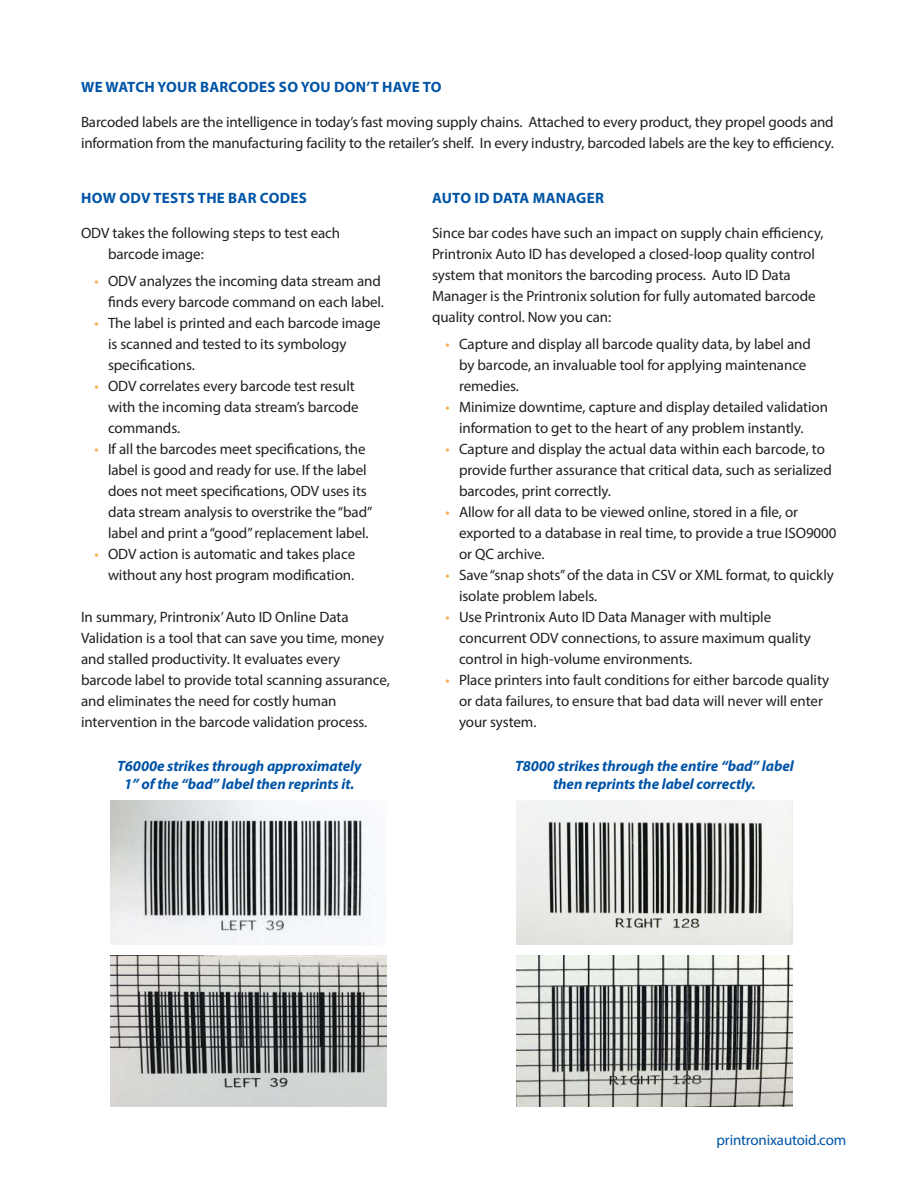
<style>
.page{position:relative;width:918px;height:1188px;background:#fff}
.page>*{position:absolute;margin:0;border:0;box-sizing:border-box;transform-origin:0 0}
.t1{font:15px/21px "Myriad Pro";letter-spacing:-.005em;color:#221f1f}
.t2{font:italic 700 15px/18px "Myriad Pro";letter-spacing:-.005em;color:#0054a6;text-align:center}
.t3{font:700 15px "Myriad Pro";letter-spacing:.02em;color:#0054a6}
.t4{font:15px "Myriad Pro";letter-spacing:-.01em;color:#0054a6}
.s1{color:#f4ac49}
</style>
<div class="page">
<img style="left:516px;top:956px;width:277px;height:151px">
<img style="left:516px;top:800px;width:277px;height:145px">
<img style="left:110px;top:956px;width:277px;height:151px">
<img style="left:110px;top:800px;width:268px;height:145px">
<p class="t3" style="left:81px;top:81px;width:362px">WE WATCH YOUR BARCODES SO YOU DON’T HAVE TO</p>
<p class="t1" style="left:81px;top:112px;width:755px">Barcoded labels are the intelligence in today’s fast moving supply chains. Attached to every product, they propel goods and information from the manufacturing facility to the retailer’s shelf. In every industry, barcoded labels are the key to efficiency.</p>
<p class="t3" style="left:81px;top:192px;width:227px">HOW ODV TESTS THE BAR CODES</p>
<p class="t1" style="left:108px;top:223px;width:234px;text-indent:-27px">ODV takes the following steps to test each barcode image:</p>
<p class="t1" style="left:94px;top:272px;width:291px;text-align:right"><span class="s1">•</span> ODV analyzes the incoming data stream and finds every barcode command on each label.</p>
<p class="t1" style="left:108px;top:314px;width:274px;text-indent:-14px"><span class="s1">•</span> The label is printed and each barcode image is scanned and tested to its symbology specifications.</p>
<p class="t1" style="left:108px;top:377px;width:252px;text-indent:-14px"><span class="s1">•</span> ODV correlates every barcode test result with the incoming data stream’s barcode commands.</p>
<p class="t1" style="left:108px;top:440px;width:266px;text-indent:-14px"><span class="s1">•</span> If all the barcodes meet specifications, the label is good and ready for use. If the label does not meet specifications, ODV uses its data stream analysis to overstrike the “bad” label and print a “good” replacement label.</p>
<p class="t1" style="left:94px;top:545px;width:262px;text-align:right"><span class="s1">•</span> ODV action is automatic and takes place without any host program modification.</p>
<p class="t1" style="left:81px;top:607px;width:310px">In summary, Printronix’ Auto ID Online Data Validation is a tool that can save you time, money and stalled productivity. It evaluates every barcode label to provide total scanning assurance, and eliminates the need for costly human intervention in the barcode validation process.</p>
<p class="t2" style="left:117px;top:758px;width:246px">T6000e strikes through approximately<br>1” of the “bad” label then reprints it.</p>
<p class="t3" style="left:432px;top:192px;width:173px">AUTO ID DATA MANAGER</p>
<p class="t1" style="left:432px;top:223px;width:393px">Since bar codes have such an impact on supply chain efficiency, Printronix Auto ID has developed a closed-loop quality control system that monitors the barcoding process. Auto ID Data Manager is the Printronix solution for fully automated barcode quality control. Now you can:</p>
<p class="t1" style="left:459px;top:335px;width:354px;text-indent:-14px"><span class="s1">•</span> Capture and display all barcode quality data, by label and by barcode, an invaluable tool for applying maintenance remedies.</p>
<p class="t1" style="left:459px;top:398px;width:371px;text-indent:-14px"><span class="s1">•</span> Minimize downtime, capture and display detailed validation information to get to the heart of any problem instantly.</p>
<p class="t1" style="left:459px;top:440px;width:374px;text-indent:-14px"><span class="s1">•</span> Capture and display the actual data within each barcode, to provide further assurance that critical data, such as serialized barcodes, print correctly.</p>
<p class="t1" style="left:459px;top:503px;width:379px;text-indent:-14px"><span class="s1">•</span> Allow for all data to be viewed online, stored in a file, or exported to a database in real time, to provide a true ISO9000 or QC archive.</p>
<p class="t1" style="left:459px;top:566px;width:376px;text-indent:-14px"><span class="s1">•</span> Save “snap shots” of the data in CSV or XML format, to quickly isolate problem labels.</p>
<p class="t1" style="left:459px;top:608px;width:353px;text-indent:-14px"><span class="s1">•</span> Use Printronix Auto ID Data Manager with multiple concurrent ODV connections, to assure maximum quality control in high-volume environments.</p>
<p class="t1" style="left:459px;top:671px;width:372px;text-indent:-14px"><span class="s1">•</span> Place printers into fault conditions for either barcode quality or data failures, to ensure that bad data will never will enter your system.</p>
<p class="t2" style="left:515px;top:758px;width:280px">T8000 strikes through the entire “bad” label then reprints the label correctly.</p>
<p class="t4" style="left:717px;top:1134px;width:131px">printronixautoid.com</p>
</div>
